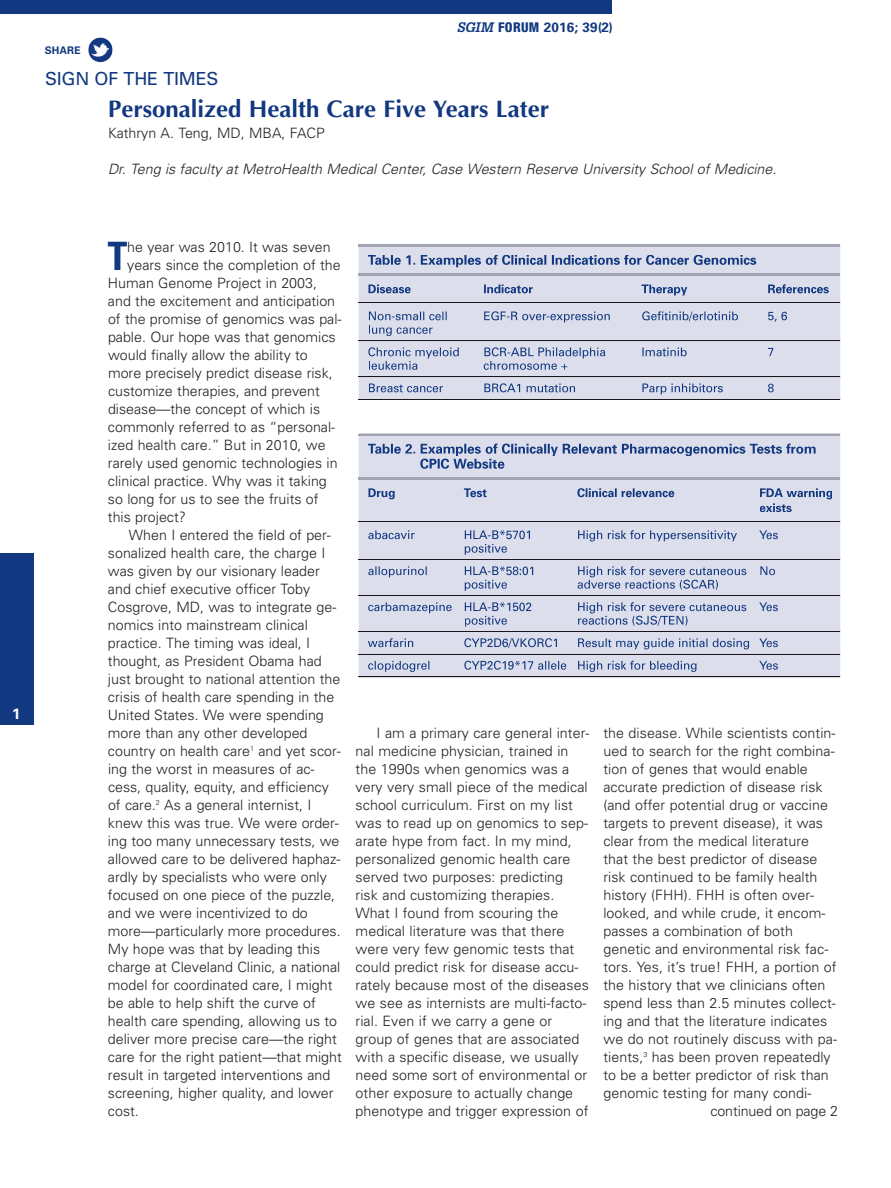
<style>
.page{position:relative;width:891px;height:1188px;background:#fff}
.page>*{position:absolute;margin:0;border:0;box-sizing:border-box;transform-origin:0 0}
.t1{font:700 condensed 39.15px "Univers";color:#113880}
.t2{font:700 24px "Optima";color:#113880}
.t3{font:18px "Univers";letter-spacing:-.01em;color:#113880}
.t4{font:700 15px "Univers";color:#fff}
.t5{font:300 14.25px/18px "Univers";color:#231f20}
.t6{font:italic 300 14.25px "Univers";color:#231f20}
.t7{font:700 13.5px "Univers";letter-spacing:.01em;color:#113880}
.t8{font:700 10.5px "Univers";letter-spacing:.01em;color:#113880}
.s1{font-family:"Glypha";font-style:italic}
.s2{font-family:"Helvetica Neue";font-weight:800;font-stretch:condensed}
</style>
<div class="page">
<div style="left:0;top:553px;width:34px;height:172px;background:#113880"></div>
<div style="left:0;top:0;width:612px;height:14px;background:#113880"></div>
<img style="left:88px;top:38px;width:25px;height:24px;border-radius:50%">
<hr style="left:359px;top:244px;width:481px;height:3px;background:#bcbdc0">
<hr style="left:359px;top:433px;width:481px;height:3px;background:#bcbdc0">
<svg style="left:359px;top:247px;width:481px;height:152px;background:#d2d5e5"></svg>
<hr style="left:359px;top:245px;width:481px;height:2px;background:#a2a4b1">
<svg style="left:368px;top:255px;width:125px;height:12px"></svg>
<hr style="left:359px;top:274px;width:481px;height:2px;background:#a2a4b1">
<svg style="left:369px;top:284px;width:152px;height:9px"></svg>
<hr style="left:359px;top:302px;width:481px;height:1px;background:#1b161c">
<svg style="left:369px;top:311px;width:159px;height:25px;background:#c5cadf"></svg>
<hr style="left:359px;top:340px;width:481px;height:1px;background:#1b161c">
<svg style="left:368px;top:347px;width:164px;height:23px;background:#bbc3da"></svg>
<hr style="left:359px;top:376px;width:481px;height:1px;background:#1b161c">
<svg style="left:369px;top:384px;width:122px;height:8px"></svg>
<hr style="left:359px;top:399px;width:481px;height:1px;background:#1b161c">
<svg style="left:359px;top:436px;width:481px;height:240px;background:#d2d5e6"></svg>
<hr style="left:359px;top:434px;width:481px;height:2px;background:#a2a4b1">
<svg style="left:368px;top:444px;width:136px;height:25px;background:#a8b2cf"></svg>
<hr style="left:359px;top:478px;width:481px;height:2px;background:#a2a4b1">
<svg style="left:369px;top:488px;width:263px;height:11px;background:#c1c7dd"></svg>
<svg style="left:760px;top:503px;width:32px;height:9px"></svg>
<hr style="left:359px;top:521px;width:481px;height:1px;background:#1b161c">
<svg style="left:368px;top:530px;width:157px;height:25px;background:#c8cde1"></svg>
<hr style="left:359px;top:559px;width:481px;height:1px;background:#1b161c">
<svg style="left:368px;top:566px;width:260px;height:25px;background:#c6cbe0"></svg>
<hr style="left:359px;top:595px;width:481px;height:1px;background:#1b161c">
<svg style="left:368px;top:602px;width:84px;height:11px"></svg>
<svg style="left:465px;top:616px;width:156px;height:11px;background:#c2c8dd"></svg>
<hr style="left:359px;top:631px;width:481px;height:1px;background:#1b161c">
<svg style="left:368px;top:638px;width:159px;height:10px;background:#b6bed7"></svg>
<hr style="left:359px;top:654px;width:481px;height:1px;background:#1b161c">
<svg style="left:368px;top:661px;width:138px;height:11px;background:#b7bfd7"></svg>
<hr style="left:359px;top:676px;width:481px;height:1px;background:#1b161c">
<p class="t4" style="left:12px;top:708px;width:10px">1</p>
<p class="t8" style="left:45px;top:46px;width:38px">SHARE</p>
<p class="t7" style="left:457px;top:23px;width:157px"><span class="s1">SGIM</span> <span class="s2">FORUM</span> 2016; 39(2)</p>
<p class="t3" style="left:45px;top:72px;width:175px">SIGN OF THE TIMES</p>
<h2 class="t2" style="left:108px;top:95px;width:443px">Personalized Health Care Five Years Later</h2>
<p class="t5" style="left:108px;top:125px;width:218px">Kathryn A. Teng, MD, MBA, FACP</p>
<p class="t6" style="left:108px;top:164px;width:670px">Dr. Teng is faculty at MetroHealth Medical Center, Case Western Reserve University School of Medicine.</p>
<h1 class="t1" style="left:108px;top:242px;width:21px">T</h1>
<p class="t5" style="left:127px;top:239px;width:205px">he year was 2010. It was seven</p>
<p class="t5" style="left:127px;top:257px;width:215px">years since the completion of the</p>
<p class="t5" style="left:108px;top:275px;width:211px">Human Genome Project in 2003,</p>
<p class="t5" style="left:108px;top:293px;width:229px">and the excitement and anticipation</p>
<p class="t5" style="left:108px;top:311px;width:235px">of the promise of genomics was pal-</p>
<p class="t5" style="left:108px;top:329px;width:229px">pable. Our hope was that genomics</p>
<p class="t5" style="left:108px;top:347px;width:201px">would finally allow the ability to</p>
<p class="t5" style="left:108px;top:365px;width:226px">more precisely predict disease risk,</p>
<p class="t5" style="left:108px;top:383px;width:213px">customize therapies, and prevent</p>
<p class="t5" style="left:108px;top:401px;width:214px">disease—the concept of which is</p>
<p class="t5" style="left:108px;top:419px;width:229px">commonly referred to as “personal-</p>
<p class="t5" style="left:108px;top:437px;width:219px">ized health care.” But in 2010, we</p>
<p class="t5" style="left:108px;top:455px;width:231px">rarely used genomic technologies in</p>
<p class="t5" style="left:108px;top:473px;width:220px">clinical practice. Why was it taking</p>
<p class="t5" style="left:108px;top:491px;width:212px">so long for us to see the fruits of</p>
<p class="t5" style="left:108px;top:509px;width:79px">this project?</p>
<p class="t5" style="left:129px;top:527px;width:203px">When I entered the field of per-</p>
<p class="t5" style="left:108px;top:545px;width:219px">sonalized health care, the charge I</p>
<p class="t5" style="left:108px;top:563px;width:213px">was given by our visionary leader</p>
<p class="t5" style="left:108px;top:581px;width:204px">and chief executive officer Toby</p>
<p class="t5" style="left:108px;top:599px;width:230px">Cosgrove, MD, was to integrate ge-</p>
<p class="t5" style="left:108px;top:617px;width:201px">nomics into mainstream clinical</p>
<p class="t5" style="left:108px;top:635px;width:204px">practice. The timing was ideal, I</p>
<p class="t5" style="left:108px;top:653px;width:215px">thought, as President Obama had</p>
<p class="t5" style="left:108px;top:671px;width:234px">just brought to national attention the</p>
<p class="t5" style="left:108px;top:689px;width:228px">crisis of health care spending in the</p>
<p class="t5" style="left:108px;top:707px;width:217px">United States. We were spending</p>
<p class="t5" style="left:108px;top:725px;width:201px">more than any other developed</p>
<p class="t5" style="left:108px;top:743px;width:234px">country on health care<sup>1</sup> and yet scor-</p>
<p class="t5" style="left:108px;top:761px;width:208px">ing the worst in measures of ac-</p>
<p class="t5" style="left:108px;top:779px;width:222px">cess, quality, equity, and efficiency</p>
<p class="t5" style="left:108px;top:797px;width:205px">of care.<sup>2</sup> As a general internist, I</p>
<p class="t5" style="left:108px;top:815px;width:232px">knew this was true. We were order-</p>
<p class="t5" style="left:108px;top:833px;width:233px">ing too many unnecessary tests, we</p>
<p class="t5" style="left:108px;top:851px;width:234px">allowed care to be delivered haphaz-</p>
<p class="t5" style="left:108px;top:869px;width:220px">ardly by specialists who were only</p>
<p class="t5" style="left:108px;top:887px;width:229px">focused on one piece of the puzzle,</p>
<p class="t5" style="left:108px;top:905px;width:201px">and we were incentivized to do</p>
<p class="t5" style="left:108px;top:923px;width:234px">more—particularly more procedures.</p>
<p class="t5" style="left:108px;top:941px;width:214px">My hope was that by leading this</p>
<p class="t5" style="left:108px;top:959px;width:234px">charge at Cleveland Clinic, a national</p>
<p class="t5" style="left:108px;top:977px;width:226px">model for coordinated care, I might</p>
<p class="t5" style="left:108px;top:995px;width:209px">be able to help shift the curve of</p>
<p class="t5" style="left:108px;top:1013px;width:231px">health care spending, allowing us to</p>
<p class="t5" style="left:108px;top:1031px;width:230px">deliver more precise care—the right</p>
<p class="t5" style="left:108px;top:1049px;width:235px">care for the right patient—that might</p>
<p class="t5" style="left:108px;top:1067px;width:224px">result in targeted interventions and</p>
<p class="t5" style="left:108px;top:1085px;width:227px">screening, higher quality, and lower</p>
<p class="t5" style="left:108px;top:1103px;width:32px">cost.</p>
<p class="t5" style="left:356px;top:725px;width:235px;text-indent:21px">I am a primary care general inter&shy;nal medicine physician, trained in the 1990s when genomics was a very very small piece of the medical school curriculum. First on my list was to read up on genomics to sep&shy;arate hype from fact. In my mind, personalized genomic health care served two purposes: predicting<br>risk and customizing therapies.<br>What I found from scouring the medical literature was that there were very few genomic tests that could predict risk for disease accu&shy;rately because most of the diseases we see as internists are multi-facto&shy;rial. Even if we carry a gene or group of genes that are associated with a specific disease, we usually need some sort of environmental or other exposure to actually change phenotype and trigger expression of</p>
<p class="t5" style="left:603px;top:725px;width:235px">the disease. While scientists contin&shy;ued to search for the right combina&shy;tion of genes that would enable accurate prediction of disease risk (and offer potential drug or vaccine targets to prevent disease), it was clear from the medical literature that the best predictor of disease risk continued to be family health history (FHH). FHH is often over&shy;looked, and while crude, it encom&shy;passes a combination of both genetic and environmental risk fac&shy;tors. Yes, it’s true! FHH, a portion of the history that we clinicians often spend less than 2.5 minutes collect&shy;ing and that the literature indicates we do not routinely discuss with pa&shy;tients,<sup>3</sup> has been proven repeatedly to be a better predictor of risk than genomic testing for many condi-</p>
<p class="t5" style="left:711px;top:1103px;width:129px">continued on page 2</p>
</div>
